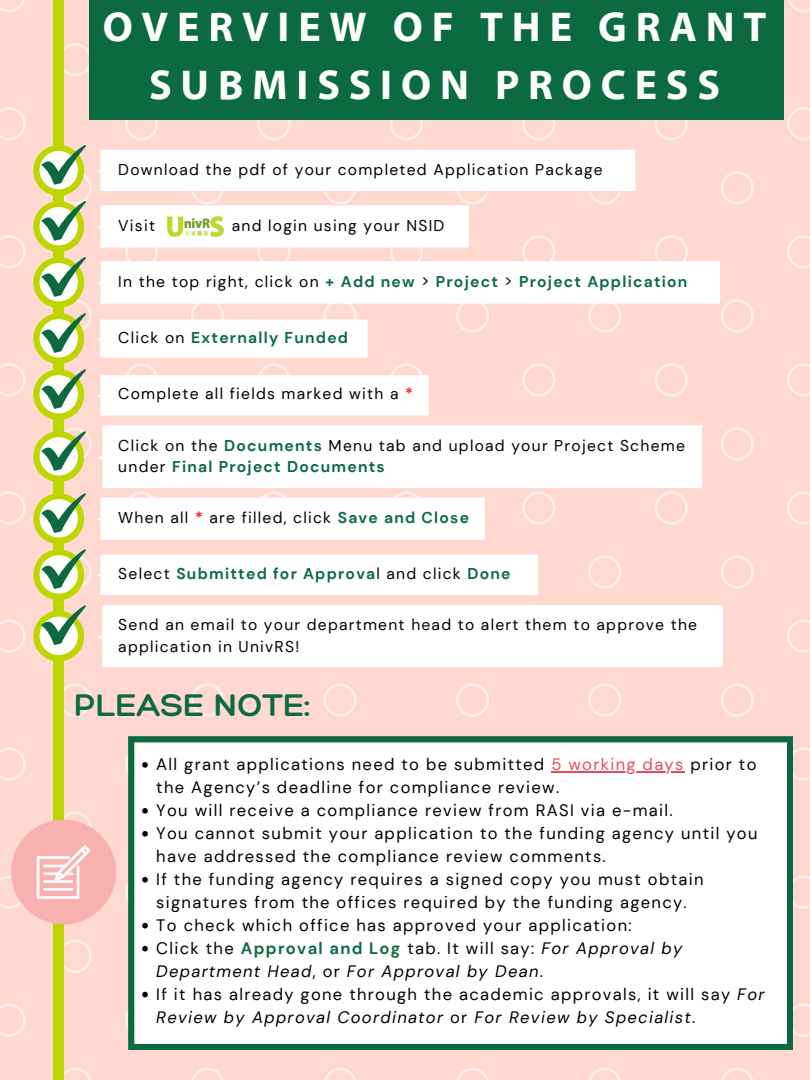
<style>
.page{position:relative;width:810px;height:1080px;background:#ffd8cf}
.page>*{position:absolute;margin:0;border:0;box-sizing:border-box;transform-origin:0 0}
.t1{font:700 42px/58.6px "Myriad Pro";letter-spacing:.21em;color:#fefefe;text-align:center}
.t2{font:300 34.06px "Hero";color:#0b6a41}
.t3{font:16.56px/23px "DM Sans";letter-spacing:.08em;color:#000}
.t4{font:italic 16.56px/23px "DM Sans";letter-spacing:.08em;color:#000}
.t5{font:15.62px/21.6px "DM Sans";letter-spacing:.08em;color:#000}
.t6{font:700 15.62px "DM Sans";letter-spacing:.08em;color:#0b6a41}
.s1{font-weight:400;color:#000}
.s2{font-weight:700;color:#ff1616}
.s3{font-weight:700;color:#0b6a41}
.s4{color:#e34d5b}
.s5{font-style:normal}
.s6{font-weight:700;font-style:normal;color:#0b6a41}
.s7{font-style:italic}
</style>
<div class="page">
<div style="left:54px;top:0;width:10px;height:1080px;background:#bed600"></div>
<div style="left:89px;top:0;width:695px;height:120px;background:#0b6a41"></div>
<svg style="left:97px;top:205px;width:372px;height:43px"></svg>
<img style="left:167px;top:217px;width:56px;height:19px">
<svg style="left:33px;top:201px;width:51px;height:51px"></svg>
<div style="left:40px;top:207px;width:38px;height:38px;background:#fefefe;border-radius:50%"></div>
<div style="left:11px;top:820px;width:105px;height:104px;background:#f7b2b0;border-radius:50%"></div>
<svg style="left:37px;top:845px;width:53px;height:54px"></svg>
<hr style="left:43px;top:888px;width:30px;height:3px;background:#fefefe">
<svg style="left:33px;top:145px;width:51px;height:51px"></svg>
<div style="left:40px;top:151px;width:38px;height:38px;background:#fefefe;border-radius:50%"></div>
<svg style="left:97px;top:150px;width:538px;height:41px"></svg>
<svg style="left:33px;top:257px;width:51px;height:51px"></svg>
<div style="left:40px;top:263px;width:38px;height:38px;background:#fefefe;border-radius:50%"></div>
<svg style="left:97px;top:261px;width:623px;height:43px"></svg>
<svg style="left:33px;top:313px;width:51px;height:51px"></svg>
<div style="left:40px;top:319px;width:38px;height:38px;background:#fefefe;border-radius:50%"></div>
<svg style="left:97px;top:319px;width:271px;height:39px"></svg>
<svg style="left:33px;top:369px;width:51px;height:51px"></svg>
<div style="left:40px;top:375px;width:38px;height:38px;background:#fefefe;border-radius:50%"></div>
<svg style="left:97px;top:375px;width:332px;height:41px"></svg>
<div style="left:33px;top:431px;width:51px;height:51px;background:#bed600;border-radius:50%"></div>
<svg style="left:40px;top:437px;width:38px;height:39px"></svg>
<svg style="left:97px;top:425px;width:605px;height:63px"></svg>
<div style="left:33px;top:493px;width:51px;height:51px;background:#bed600;border-radius:50%"></div>
<svg style="left:40px;top:499px;width:38px;height:39px"></svg>
<svg style="left:97px;top:498px;width:388px;height:42px"></svg>
<div style="left:33px;top:549px;width:51px;height:51px;background:#bed600;border-radius:50%"></div>
<svg style="left:40px;top:555px;width:38px;height:39px"></svg>
<svg style="left:97px;top:555px;width:441px;height:40px"></svg>
<div style="left:33px;top:611px;width:51px;height:50px;background:#bed600;border-radius:50%"></div>
<div style="left:40px;top:617px;width:38px;height:38px;background:#fefefe;border-radius:50%"></div>
<svg style="left:97px;top:605px;width:626px;height:62px"></svg>
<svg style="left:128px;top:736px;width:665px;height:314px"></svg>
<svg style="left:142px;top:762px;width:6px;height:6px"></svg>
<hr style="left:551px;top:771px;width:134px;height:1px;background:#e34d5b">
<svg style="left:142px;top:808px;width:6px;height:6px"></svg>
<svg style="left:142px;top:831px;width:6px;height:6px"></svg>
<svg style="left:142px;top:877px;width:6px;height:6px"></svg>
<svg style="left:142px;top:923px;width:6px;height:5px"></svg>
<svg style="left:142px;top:946px;width:6px;height:5px"></svg>
<svg style="left:142px;top:992px;width:6px;height:5px"></svg>
<svg style="left:41px;top:145px;width:45px;height:40px"></svg>
<svg style="left:41px;top:201px;width:45px;height:40px"></svg>
<svg style="left:41px;top:257px;width:45px;height:40px"></svg>
<svg style="left:41px;top:313px;width:45px;height:40px"></svg>
<svg style="left:41px;top:369px;width:45px;height:40px"></svg>
<svg style="left:41px;top:431px;width:45px;height:40px"></svg>
<svg style="left:41px;top:493px;width:45px;height:40px"></svg>
<svg style="left:41px;top:549px;width:45px;height:40px"></svg>
<svg style="left:41px;top:605px;width:45px;height:40px"></svg>
<p class="t1" style="left:103px;top:1px;width:665px">OVERVIEW OF THE GRANT<br>SUBMISSION PROCESS</p>
<h1 class="t5" style="left:118px;top:159px;width:486px">Download the pdf of your completed Application Package</h1>
<p class="t5" style="left:118px;top:215px;width:38px">Visit</p>
<p class="t5" style="left:232px;top:215px;width:214px">and login using your NSID</p>
<p class="t6" style="left:118px;top:272px;width:571px"><span class="s1">In the top right, click on</span> + Add new <span class="s1">&gt;</span> Project <span class="s1">&gt;</span> Project Application</p>
<p class="t6" style="left:118px;top:328px;width:231px"><span class="s1">Click on</span> Externally Funded</p>
<p class="t5" style="left:118px;top:383px;width:296px">Complete all fields marked with a <span class="s2">*</span></p>
<p class="t5" style="left:118px;top:434px;width:568px">Click on the <span class="s3">Documents</span> Menu tab and upload your Project Scheme under <span class="s3">Final Project Documents</span></p>
<p class="t5" style="left:118px;top:507px;width:352px">When all <span class="s2">*</span> are filled, click <span class="s3">Save and Close</span></p>
<p class="t6" style="left:118px;top:564px;width:394px"><span class="s1">Select</span> Submitted for Approva<span class="s1">l and click</span> Done</p>
<p class="t5" style="left:118px;top:614px;width:580px">Send an email to your department head to alert them to approve the application in UnivRS!</p>
<p class="t2" style="left:74px;top:684px;width:238px">PLEASE NOTE:</p>
<p class="t3" style="left:156px;top:753px;width:602px">All grant applications need to be submitted <span class="s4">5 working days</span> prior to</p>
<p class="t3" style="left:156px;top:776px;width:518px">the Agency’s deadline for compliance review.<br>You will receive a compliance review from RASI via e-mail.</p>
<p class="t3" style="left:156px;top:822px;width:603px">You cannot submit your application to the funding agency until you have addressed the compliance review comments.</p>
<p class="t3" style="left:156px;top:868px;width:549px">If the funding agency requires a signed copy you must obtain signatures from the offices required by the funding agency.</p>
<p class="t3" style="left:156px;top:914px;width:477px">To check which office has approved your application:</p>
<p class="t4" style="left:156px;top:937px;width:528px"><span class="s5">Click the</span> <span class="s6">Approval and Log</span> <span class="s5">tab. It will say:</span> For Approval by<br>Department Head<span class="s5">, or</span> For Approval by Dean<span class="s5">.</span></p>
<p class="t3" style="left:156px;top:983px;width:610px">If it has already gone through the academic approvals, it will say <span class="s7">For<br>Review by Approval Coordinator</span> or <span class="s7">For Review by Specialist</span>.</p>
</div>
